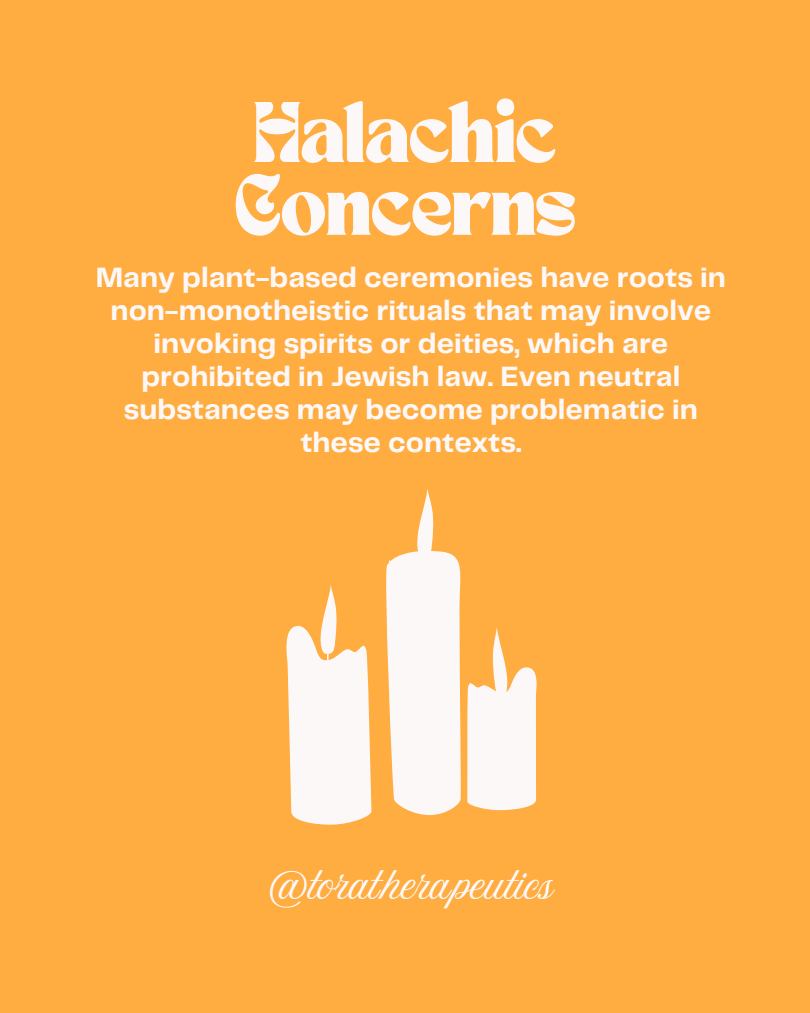
<style>
.page{position:relative;width:810px;height:1013px;background:#fff}
.page>*{position:absolute;margin:0;border:0;box-sizing:border-box;transform-origin:0 0}
.t1{font:60px/72.8px "TANNIMBUS";letter-spacing:-.015em;color:#fdf8f8;text-align:center}
.t2{font:38px "Amoresa";letter-spacing:-.02em;color:#fdf8f8}
.t3{font:700 29px/33px "Telegraf";color:#fdf8f8;text-align:center}
</style>
<div class="page">
<div style="left:0;top:0;width:810px;height:1012px;background:#ffac40"></div>
<svg style="left:286px;top:585px;width:86px;height:240px"></svg>
<svg style="left:386px;top:489px;width:151px;height:326px"></svg>
<p class="t1" style="left:234px;top:103px;width:343px">Halachic<br>Concerns</p>
<h1 class="t3" style="left:96px;top:263px;width:632px">Many plant-based ceremonies have roots in non-monotheistic rituals that may involve invoking spirits or deities, which are prohibited in Jewish law. Even neutral substances may become problematic in these contexts.</h1>
<p class="t2" style="left:269px;top:864px;width:286px">@toratherapeutics</p>
</div>
